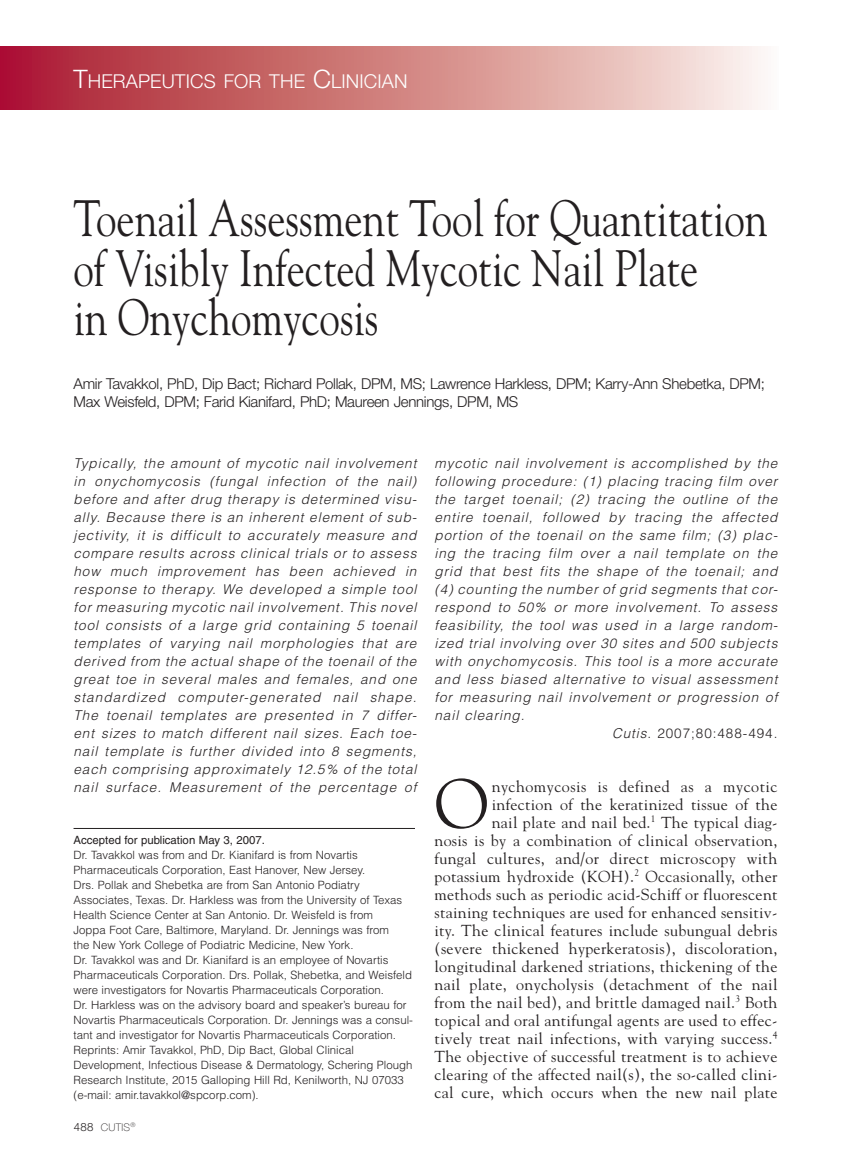
<style>
.page{position:relative;width:851px;height:1161px;background:#fff}
.page>*{position:absolute;margin:0;border:0;box-sizing:border-box;transform-origin:0 0}
.t1{font:69.6px "Goudy";color:#231f20}
.t2{font:51px/49.5px "Goudy";color:#231f20;scale:.8 1}
.t3{font:300 19.2px "Helvetica Neue";letter-spacing:.005em;color:#fff}
.t4{font:15.9px/18px "Goudy";letter-spacing:.02em;color:#231f20;text-align:right}
.t5{font:300 15px/18px "Helvetica Neue";letter-spacing:-.02em;color:#231f20}
.t6{font:italic 300 13.5px/18px "Helvetica";letter-spacing:.07em;color:#231f20;text-align:justify}
.t7{font:300 13.5px "Helvetica";letter-spacing:.07em;color:#231f20}
.t8{font:300 11.4px/15px "Helvetica";color:#231f20}
.t9{font:11.4px "Helvetica";color:#231f20}
.t10{font:100 10.5px "Helvetica Neue";letter-spacing:.025em;color:#231f20}
.s1{font-size:25.5px}
.s2{font-style:italic}
.s3{font-weight:300;font-size:11.4px}
</style>
<div class="page">
<svg style="left:0;top:46px;width:761px;height:64px;background:#d18184"></svg>
<hr style="left:74px;top:828px;width:341px;height:1px;background:#231f20">
<h3 class="t3" style="left:74px;top:69px;width:335px"><span class="s1">T</span>herapeutics for the <span class="s1">C</span>linician</h3>
<h2 class="t2" style="left:74px;top:192px;width:868px">Toenail Assessment Tool for Quantitation of Visibly Infected Mycotic Nail Plate<br>in Onychomycosis</h2>
<p class="t5" style="left:74px;top:374px;width:693px">Amir Tavakkol, PhD, Dip Bact; Richard Pollak, DPM, MS; Lawrence Harkless, DPM; Karry-Ann Shebetka, DPM;<br>Max Weisfeld, DPM; Farid Kianifard, PhD; Maureen Jennings, DPM, MS</p>
<p class="t6" style="left:74px;top:454px;width:345px">Typically, the amount of mycotic nail involvement in onychomycosis (fungal infection of the nail) before and after drug therapy is determined visu&shy;ally. Because there is an inherent element of sub&shy;jectivity, it is difficult to accurately measure and compare results across clinical trials or to assess how much improvement has been achieved in response to therapy. We developed a simple tool for measuring mycotic nail involvement. This novel tool consists of a large grid containing 5 toenail templates of varying nail morphologies that are derived from the actual shape of the toenail of the great toe in several males and females, and one standardized computer-generated nail shape.<br>The toenail templates are presented in 7 differ&shy;ent sizes to match different nail sizes. Each toe&shy;nail template is further divided into 8 segments, each comprising approximately 12.5% of the total nail surface. Measurement of the percentage of</p>
<p class="t6" style="left:434px;top:454px;width:344px">mycotic nail involvement is accomplished by the</p>
<p class="t6" style="left:434px;top:472px;width:344px">following procedure: (1) placing tracing film over</p>
<p class="t6" style="left:434px;top:490px;width:344px">the target toenail; (2) tracing the outline of the</p>
<p class="t6" style="left:434px;top:508px;width:344px">entire toenail, followed by tracing the affected</p>
<p class="t6" style="left:434px;top:526px;width:345px">portion of the toenail on the same film; (3) plac-</p>
<p class="t6" style="left:434px;top:544px;width:344px">ing the tracing film over a nail template on the</p>
<p class="t6" style="left:434px;top:562px;width:344px">grid that best fits the shape of the toenail; and</p>
<p class="t6" style="left:434px;top:580px;width:345px">(4) counting the number of grid segments that cor-</p>
<p class="t6" style="left:434px;top:598px;width:344px">respond to 50% or more involvement. To assess</p>
<p class="t6" style="left:434px;top:616px;width:345px">feasibility, the tool was used in a large random-</p>
<p class="t6" style="left:434px;top:634px;width:344px">ized trial involving over 30 sites and 500 subjects</p>
<p class="t6" style="left:434px;top:652px;width:344px">with onychomycosis. This tool is a more accurate</p>
<p class="t6" style="left:434px;top:670px;width:344px">and less biased alternative to visual assessment</p>
<p class="t6" style="left:434px;top:688px;width:344px">for measuring nail involvement or progression of</p>
<p class="t6" style="left:434px;top:706px;width:91px">nail clearing.</p>
<p class="t7" style="left:612px;top:725px;width:167px"><span class="s2">Cutis</span>. 2007;80:488-494.</p>
<h1 class="t1" style="left:434px;top:761px;width:56px">O</h1>
<p class="t4" style="left:434px;top:777px;width:344px">nychomycosis is defined as a mycotic infection of the keratinized tissue of the<br>nail plate and nail bed.<sup>1</sup> The typical diag-<br>nosis is by a combination of clinical observation, fungal cultures, and/or direct microscopy with potassium hydroxide (KOH).<sup>2</sup> Occasionally, other methods such as periodic acid-Schiff or fluorescent staining techniques are used for enhanced sensitiv&shy;ity. The clinical features include subungual debris (severe thickened hyperkeratosis), discoloration, longitudinal darkened striations, thickening of the nail plate, onycholysis (detachment of the nail from the nail bed), and brittle damaged nail.<sup>3</sup> Both topical and oral antifungal agents are used to effec&shy;tively treat nail infections, with varying success.<sup>4<br></sup>The objective of successful treatment is to achieve clearing of the affected nail(s), the so-called clini&shy;cal cure, which occurs when the new nail plate</p>
<p class="t9" style="left:74px;top:833px;width:193px">Accepted for publication May 3, 2007.</p>
<p class="t8" style="left:74px;top:847px;width:341px">Dr. Tavakkol was from and Dr. Kianifard is from Novartis Pharmaceuticals Corporation, East Hanover, New Jersey.<br>Drs. Pollak and Shebetka are from San Antonio Podiatry Associates, Texas. Dr. Harkless was from the University of Texas Health Science Center at San Antonio. Dr. Weisfeld is from<br>Joppa Foot Care, Baltimore, Maryland. Dr. Jennings was from<br>the New York College of Podiatric Medicine, New York.<br>Dr. Tavakkol was and Dr. Kianifard is an employee of Novartis Pharmaceuticals Corporation. Drs. Pollak, Shebetka, and Weisfeld were investigators for Novartis Pharmaceuticals Corporation.<br>Dr. Harkless was on the advisory board and speaker’s bureau for Novartis Pharmaceuticals Corporation. Dr. Jennings was a consul&shy;tant and investigator for Novartis Pharmaceuticals Corporation.<br>Reprints: Amir Tavakkol, PhD, Dip Bact, Global Clinical Development, Infectious Disease &amp; Dermatology, Schering Plough Research Institute, 2015 Galloping Hill Rd, Kenilworth, NJ 07033 (e-mail: amir.tavakkol@spcorp.com).</p>
<p class="t10" style="left:74px;top:1122px;width:63px"><span class="s3">488</span> CUTIS<sup>®</sup></p>
</div>
